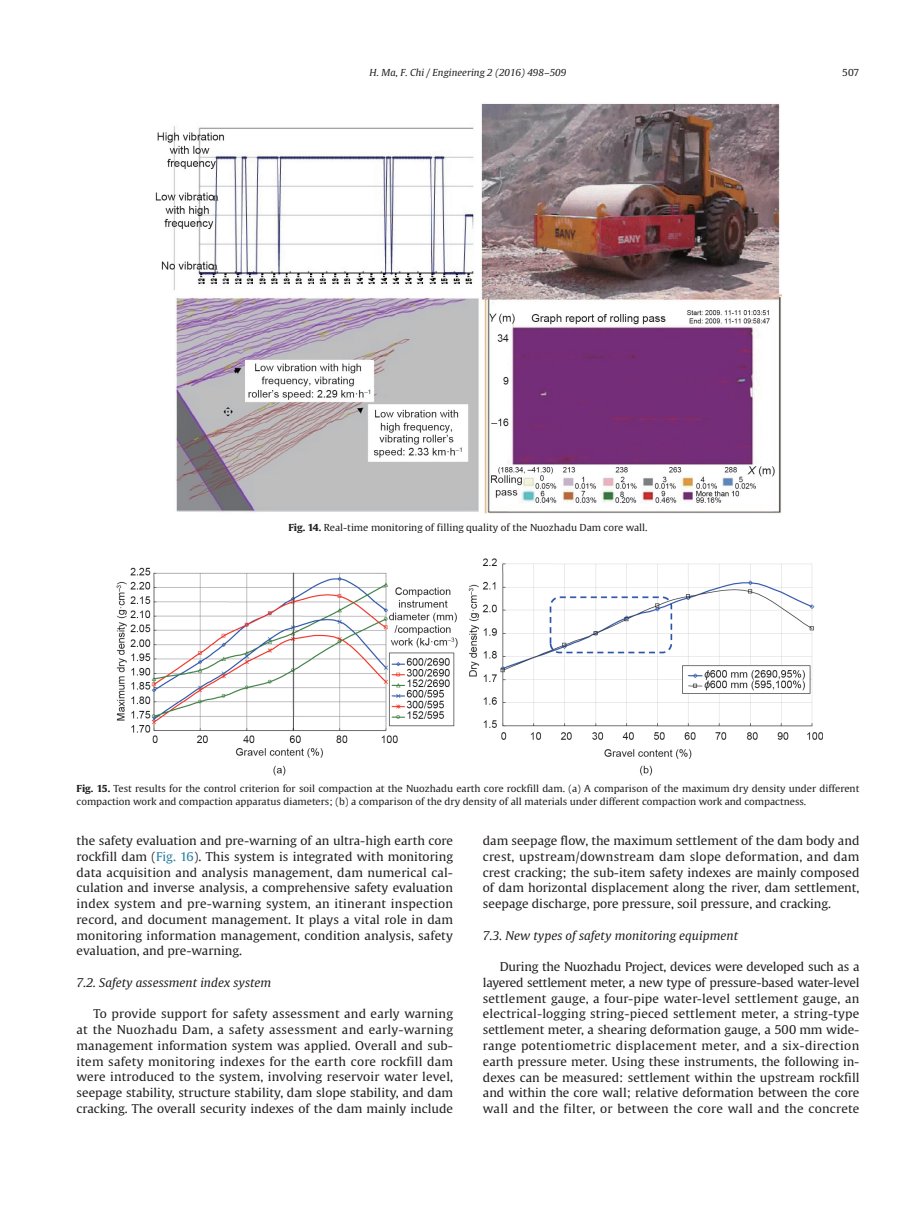
<style>
.page{position:relative;width:919px;height:1217px;background:#fff}
.page>*{position:absolute;margin:0;border:0;box-sizing:border-box;transform-origin:0 0}
.t1{font:12px/15.8px "Gulliver";color:#231f20;text-align:justify;scale:1.04 1}
.t2{font:italic 12px "Gulliver";color:#231f20;scale:1.04 1}
.t3{font:9.6px/12.9px "Gulliver";color:#231f20;scale:1.04 1}
.t4{font:italic 9.6px "Gulliver";color:#231f20;scale:1.04 1}
.s1{font-weight:700}
.s2{color:#277ea2}
</style>
<div class="page">
<img style="left:155px;top:103px;width:626px;height:410px">
<img style="left:116px;top:558px;width:706px;height:218px">
<p class="t4" style="left:369px;top:67px;width:191px">H. Ma, F. Chi / Engineering 2 (2016) 498–509</p>
<p class="t3" style="left:842px;top:66px;width:18px">507</p>
<p class="t3" style="left:288px;top:520px;width:347px"><span class="s1">Fig. 14.</span> Real-time monitoring of filling quality of the Nuozhadu Dam core wall.</p>
<p class="t3" style="left:77px;top:781px;width:754px"><span class="s1">Fig. 15.</span> Test results for the control criterion for soil compaction at the Nuozhadu earth core rockfill dam. (a) A comparison of the maximum dry density under different compaction work and compaction apparatus diameters; (b) a comparison of the dry density of all materials under different compaction work and compactness.</p>
<p class="t1" style="left:77px;top:832px;width:363px">the safety evaluation and pre-warning of an ultra-high earth core rockfill dam (<span class="s2">Fig. 16</span>). This system is integrated with monitoring data acquisition and analysis management, dam numerical cal&shy;culation and inverse analysis, a comprehensive safety evaluation index system and pre-warning system, an itinerant inspection record, and document management. It plays a vital role in dam monitoring information management, condition analysis, safety evaluation, and pre-warning.</p>
<p class="t2" style="left:77px;top:975px;width:189px">7.2. Safety assessment index system</p>
<p class="t1" style="left:77px;top:1005px;width:363px;text-indent:17px">To provide support for safety assessment and early warning at the Nuozhadu Dam, a safety assessment and early-warning management information system was applied. Overall and sub&shy;item safety monitoring indexes for the earth core rockfill dam were introduced to the system, involving reservoir water level, seepage stability, structure stability, dam slope stability, and dam cracking. The overall security indexes of the dam mainly include</p>
<p class="t1" style="left:483px;top:832px;width:363px">dam seepage flow, the maximum settlement of the dam body and crest, upstream/downstream dam slope deformation, and dam crest cracking; the sub-item safety indexes are mainly composed of dam horizontal displacement along the river, dam settlement, seepage discharge, pore pressure, soil pressure, and cracking.</p>
<p class="t2" style="left:483px;top:927px;width:247px">7.3. New types of safety monitoring equipment</p>
<p class="t1" style="left:483px;top:958px;width:363px;text-indent:17px">During the Nuozhadu Project, devices were developed such as a layered settlement meter, a new type of pressure-based water-level settlement gauge, a four-pipe water-level settlement gauge, an electrical-logging string-pieced settlement meter, a string-type settlement meter, a shearing deformation gauge, a 500 mm wide&shy;range potentiometric displacement meter, and a six-direction earth pressure meter. Using these instruments, the following in&shy;dexes can be measured: settlement within the upstream rockfill and within the core wall; relative deformation between the core wall and the filter, or between the core wall and the concrete</p>
</div>
